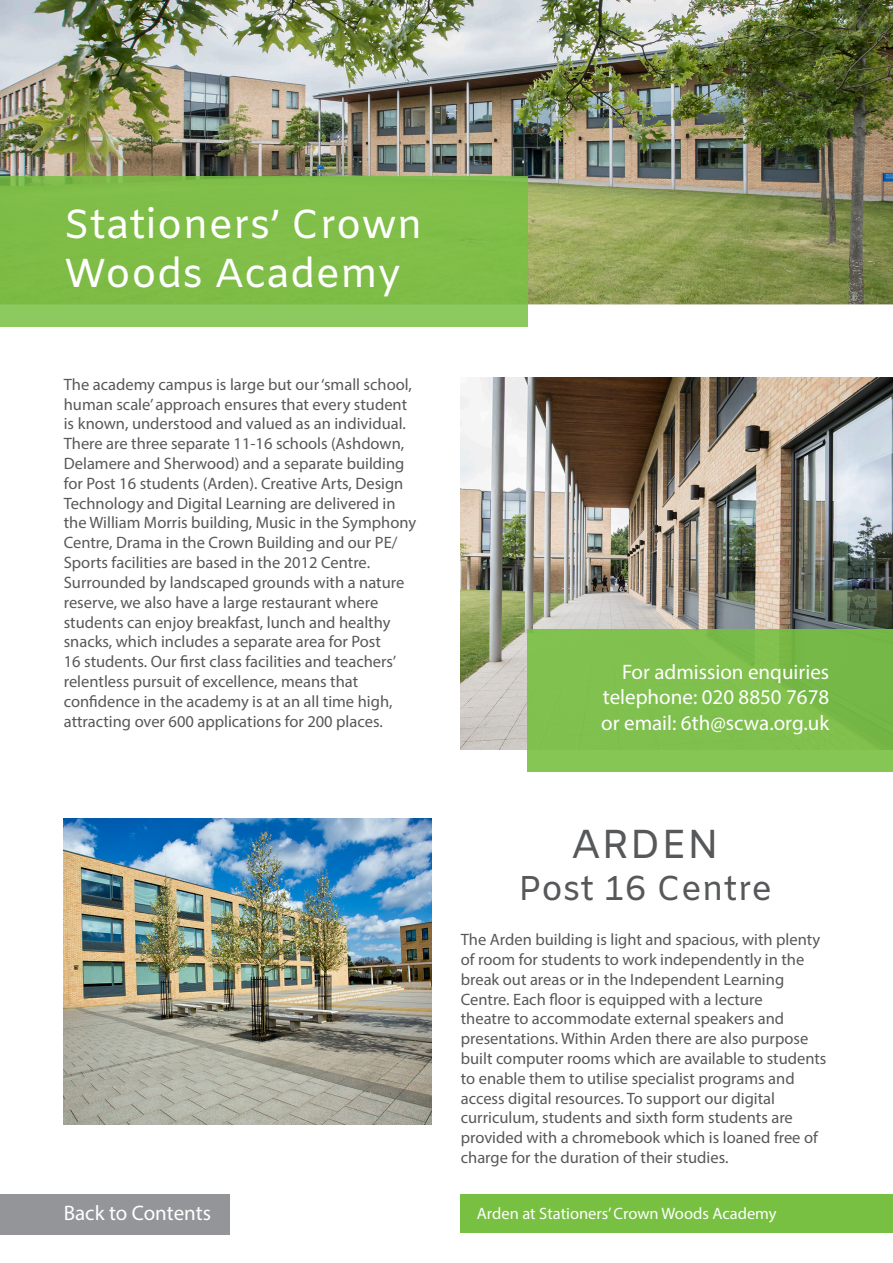
<style>
.page{position:relative;width:893px;height:1263px;background:#fff}
.page>*{position:absolute;margin:0;border:0;box-sizing:border-box;transform-origin:0 0}
.Paragraph_Style_1{font:40.5px "Amiko";color:#fff}
.t1{font:40.5px "Amiko";color:#57585a}
.t2{font:34.5px "Amiko";color:#57585a}
.t3{font:21px/25.2px "Myriad Pro";color:#fff;text-align:right}
.t4{font:16.5px/19.8px "Myriad Pro";color:#57585a}
.t5{font:16.5px "Myriad Hebrew";color:#fff}
</style>
<div class="page">
<div style="left:461px;top:1194px;width:432px;height:39px;background:#78c042"></div>
<img style="left:0;top:0;width:893px;height:304px">
<img style="left:461px;top:377px;width:432px;height:372px">
<img style="left:64px;top:819px;width:368px;height:306px">
<div style="left:0;top:176px;width:527px;height:151px;background:linear-gradient(to bottom,#7dbb44,#85c252)"></div>
<div style="left:527px;top:629px;width:366px;height:143px;background:#80c04f"></div>
<div style="left:0;top:1194px;width:230px;height:41px;background:#939598"></div>
<p class="Paragraph_Style_1" style="left:64px;top:200px;width:360px">Stationers’ Crown</p>
<p class="Paragraph_Style_1" style="left:64px;top:249px;width:338px">Woods Academy</p>
<p class="t4" style="left:64px;top:374px;width:354px">The academy campus is large but our ‘small school, human scale’ approach ensures that every student is known, understood and valued as an individual.<br>There are three separate 11-16 schools (Ashdown, Delamere and Sherwood) and a separate building for Post 16 students (Arden). Creative Arts, Design Technology and Digital Learning are delivered in the William Morris building, Music in the Symphony Centre, Drama in the Crown Building and our PE/ Sports facilities are based in the 2012 Centre.<br>Surrounded by landscaped grounds with a nature reserve, we also have a large restaurant where students can enjoy breakfast, lunch and healthy snacks, which includes a separate area for Post<br>16 students. Our first class facilities and teachers’ relentless pursuit of excellence, means that confidence in the academy is at an all time high, attracting over 600 applications for 200 places.</p>
<p class="t3" style="left:64px;top:1200px;width:149px">Back to Contents</p>
<p class="t3" style="left:603px;top:659px;width:228px">For admission enquiries telephone: 020 8850 7678</p>
<p class="t3" style="left:601px;top:709px;width:229px">or email: 6th@scwa.org.uk</p>
<p class="t1" style="left:571px;top:820px;width:150px">ARDEN</p>
<p class="t2" style="left:518px;top:867px;width:255px">Post 16 Centre</p>
<p class="t4" style="left:461px;top:929px;width:367px">The Arden building is light and spacious, with plenty of room for students to work independently in the break out areas or in the Independent Learning Centre. Each floor is equipped with a lecture<br>theatre to accommodate external speakers and presentations. Within Arden there are also purpose built computer rooms which are available to students to enable them to utilise specialist programs and access digital resources. To support our digital curriculum, students and sixth form students are provided with a chromebook which is loaned free of charge for the duration of their studies.</p>
<p class="t5" style="left:477px;top:1204px;width:301px">Arden at Stationers’ Crown Woods Academy</p>
</div>
